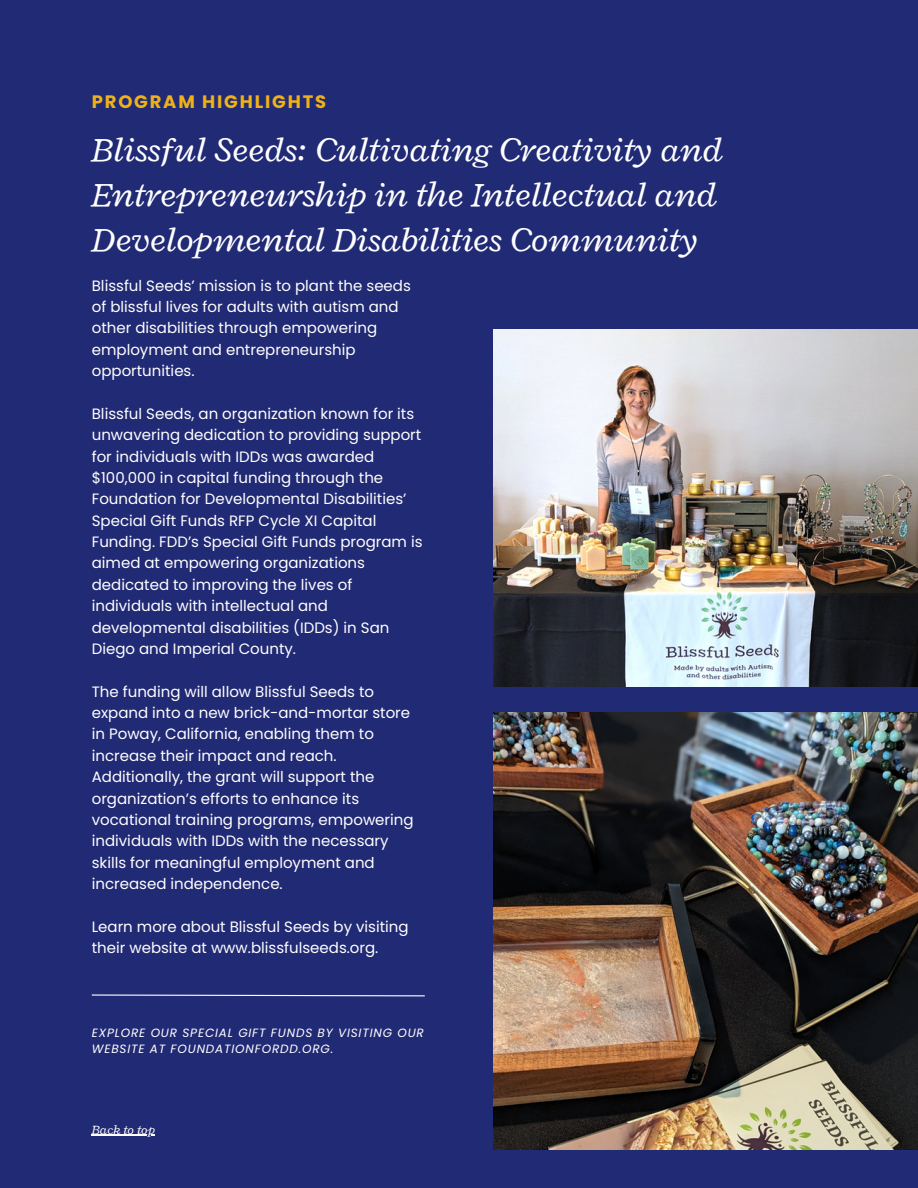
<style>
.page{position:relative;width:918px;height:1188px;background:#212a74}
.page>*{position:absolute;margin:0;border:0;box-sizing:border-box;transform-origin:0 0}
.t1{font:italic 36px/45px "Radley";color:#fff}
.t2{font:700 18px "Poppins";letter-spacing:.1em;color:#efb119}
.t3{font:15px/21.3px "Poppins";color:#fff}
.t4{font:italic 13.5px "Radley";color:#fff}
.t5{font:italic 12px/16px "Poppins";letter-spacing:.07em;color:#fff}
</style>
<div class="page">
<img style="left:493px;top:330px;width:425px;height:357px">
<img style="left:493px;top:712px;width:425px;height:438px">
<svg style="left:91px;top:994px;width:334px;height:3px"></svg>
<hr style="left:92px;top:1135px;width:63px;height:1px;background:#fff">
<p class="t2" style="left:92px;top:90px;width:236px">PROGRAM HIGHLIGHTS</p>
<p class="t1" style="left:92px;top:127px;width:632px">Blissful Seeds: Cultivating Creativity and<br>Entrepreneurship in the Intellectual and<br>Developmental Disabilities Community</p>
<p class="t3" style="left:92px;top:275px;width:321px">Blissful Seeds’ mission is to plant the seeds of blissful lives for adults with autism and other disabilities through empowering employment and entrepreneurship opportunities.</p>
<p class="t3" style="left:92px;top:403px;width:332px">Blissful Seeds, an organization known for its unwavering dedication to providing support for individuals with IDDs was awarded $100,000 in capital funding through the Foundation for Developmental Disabilities’ Special Gift Funds RFP Cycle XI Capital Funding. FDD’s Special Gift Funds program is aimed at empowering organizations dedicated to improving the lives of individuals with intellectual and developmental disabilities (IDDs) in San Diego and Imperial County.</p>
<p class="t3" style="left:92px;top:681px;width:323px">The funding will allow Blissful Seeds to expand into a new brick-and-mortar store in Poway, California, enabling them to increase their impact and reach.<br>Additionally, the grant will support the organization’s efforts to enhance its vocational training programs, empowering individuals with IDDs with the necessary skills for meaningful employment and increased independence.</p>
<p class="t3" style="left:92px;top:916px;width:318px">Learn more about Blissful Seeds by visiting their website at www.blissfulseeds.org.</p>
<p class="t5" style="left:92px;top:1025px;width:334px">EXPLORE OUR SPECIAL GIFT FUNDS BY VISITING OUR<br>WEBSITE AT FOUNDATIONFORDD.ORG.</p>
<p class="t4" style="left:92px;top:1121px;width:65px">Back to top</p>
</div>
